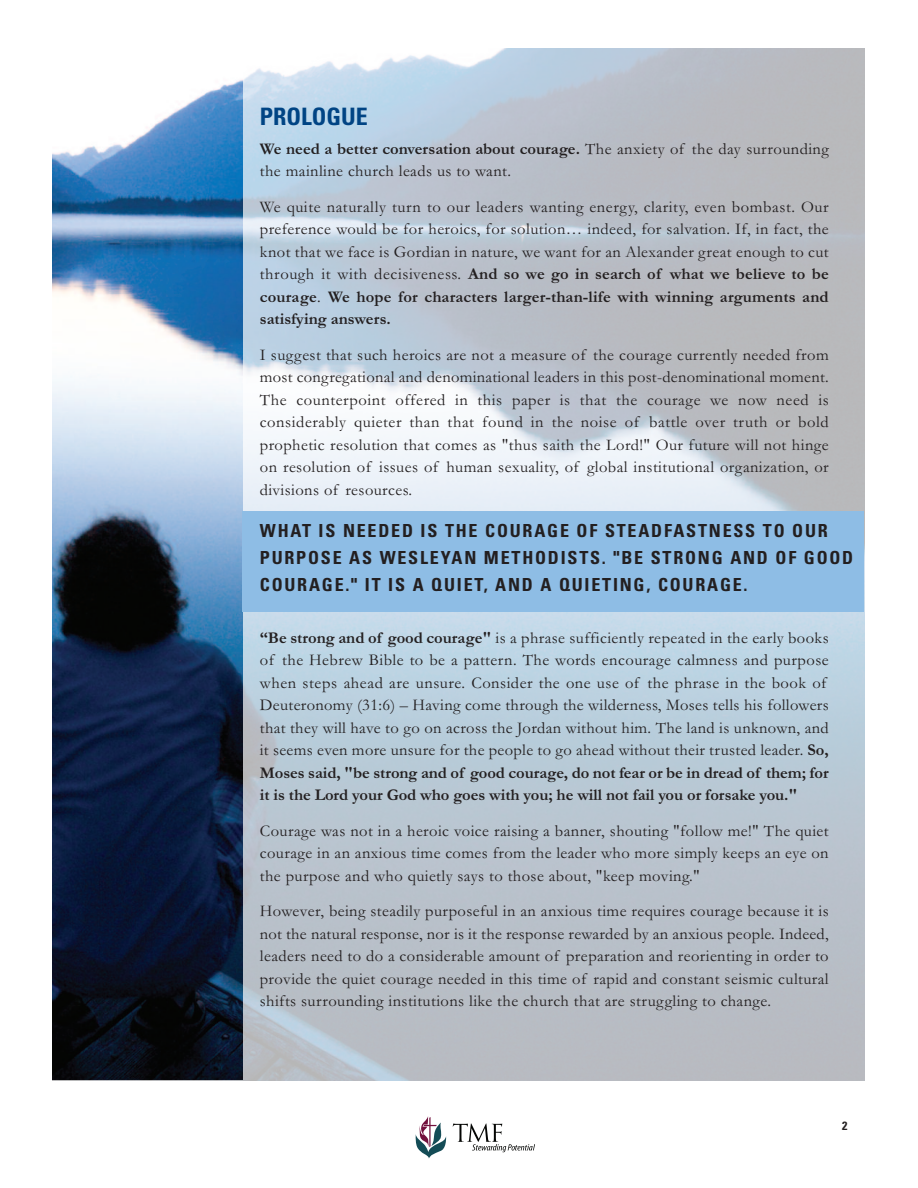
<style>
.page{position:relative;width:918px;height:1188px;background:#fff}
.page>*{position:absolute;margin:0;border:0;box-sizing:border-box;transform-origin:0 0}
.t1{font:700 condensed 24px "Univers";color:#004484}
.t2{font:700 condensed 18px/27px "Univers";letter-spacing:.1em;color:#231f20}
.t3{font:16.5px/22.5px "Garamond";letter-spacing:.025em;color:#231f20;text-align:justify}
.t4{font:700 condensed 12px "Univers";color:#231f20}
.s1{font-weight:700}
</style>
<div class="page">
<svg style="left:453px;top:1123px;width:82px;height:29px"></svg>
<svg style="left:416px;top:1116px;width:30px;height:43px"></svg>
<img style="left:53px;top:78px;width:190px;height:1002px">
<div style="left:243px;top:511px;width:621px;height:101px;background:#8ebde5"></div>
<h1 class="t1" style="left:260px;top:108px;width:110px">PROLOGUE</h1>
<p class="t3" style="left:260px;top:137px;width:570px"><span class="s1">We need a better conversation about courage.</span> The anxiety of the day surrounding the mainline church leads us to want.</p>
<p class="t3" style="left:260px;top:195px;width:570px">We quite naturally turn to our leaders wanting energy, clarity, even bombast. Our preference would be for heroics, for solution… indeed, for salvation. If, in fact, the knot that we face is Gordian in nature, we want for an Alexander great enough to cut through it with decisiveness. <span class="s1">And so we go in search of what we believe to be courage</span>. <span class="s1">We hope for characters larger-than-life with winning arguments and satisfying answers.</span></p>
<p class="t3" style="left:260px;top:343px;width:570px">I suggest that such heroics are not a measure of the courage currently needed from most congregational and denominational leaders in this post-denominational moment.<br>The counterpoint offered in this paper is that the courage we now need is considerably quieter than that found in the noise of battle over truth or bold prophetic resolution that comes as "thus saith the Lord!" Our future will not hinge on resolution of issues of human sexuality, of global institutional organization, or divisions of resources.</p>
<p class="t2" style="left:260px;top:519px;width:595px">WHAT IS NEEDED IS THE COURAGE OF STEADFASTNESS TO OUR<br>PURPOSE AS WESLEYAN METHODISTS. "BE STRONG AND OF GOOD<br>COURAGE." IT IS A QUIET, AND A QUIETING, COURAGE.</p>
<p class="t3" style="left:260px;top:626px;width:570px;text-align:left"><span class="s1">“Be strong and of good courage"</span> is a phrase sufficiently repeated in the early books of the Hebrew Bible to be a pattern. The words encourage calmness and purpose when steps ahead are unsure. Consider the one use of the phrase in the book of Deuteronomy (31:6) – Having come through the wilderness, Moses tells his followers that they will have to go on across the Jordan without him. The land is unknown, and it seems even more unsure for the people to go ahead without their trusted leader. <span class="s1">So, Moses said, "be strong and of good courage, do not fear or be in dread of them; for it is the Lord your God who goes with you; he will not fail you or forsake you."</span></p>
<p class="t3" style="left:260px;top:819px;width:570px">Courage was not in a heroic voice raising a banner, shouting "follow me!" The quiet courage in an anxious time comes from the leader who more simply keeps an eye on the purpose and who quietly says to those about, "keep moving."</p>
<p class="t3" style="left:260px;top:899px;width:570px">However, being steadily purposeful in an anxious time requires courage because it is not the natural response, nor is it the response rewarded by an anxious people. Indeed, leaders need to do a considerable amount of preparation and reorienting in order to provide the quiet courage needed in this time of rapid and constant seismic cultural shifts surrounding institutions like the church that are struggling to change.</p>
<p class="t4" style="left:842px;top:1121px;width:7px">2</p>
</div>
